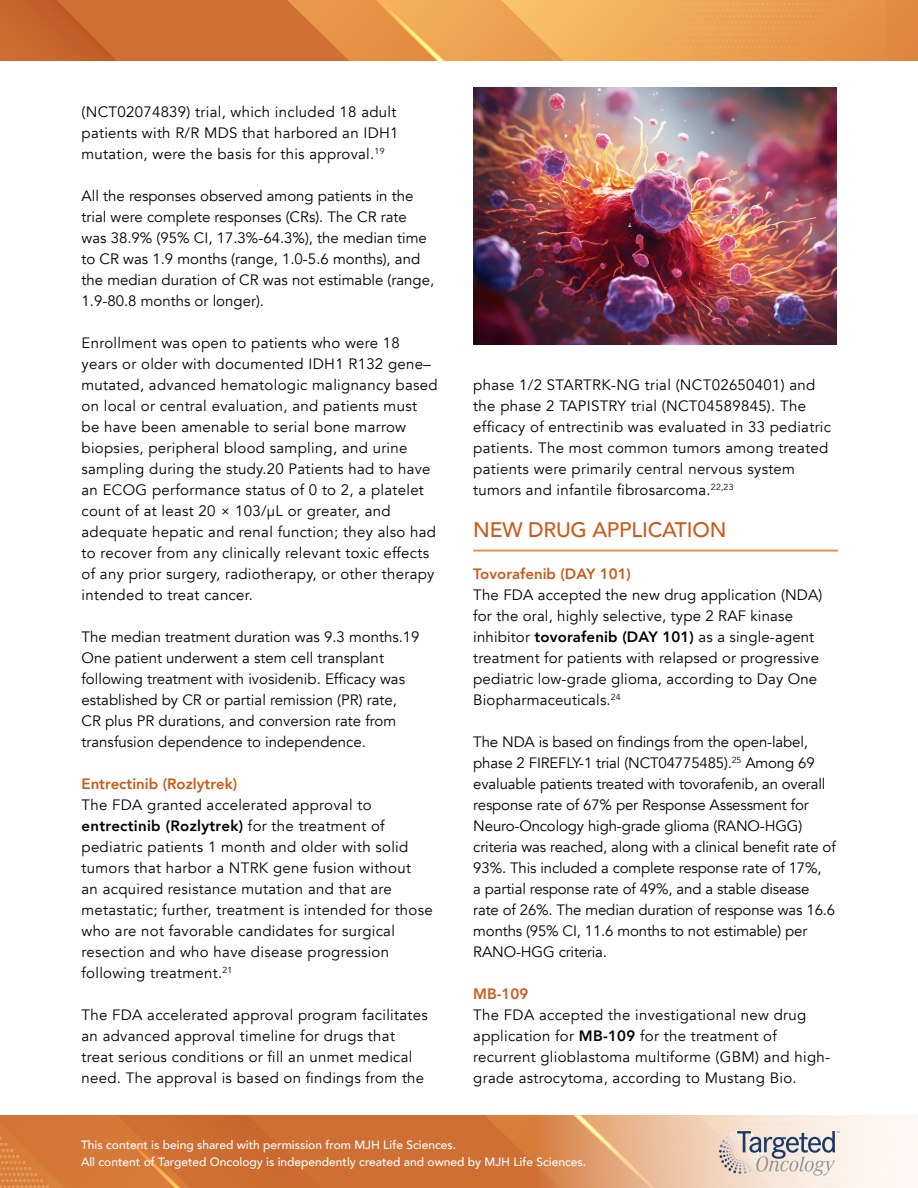
<style>
.page{position:relative;width:918px;height:1188px;background:#fff}
.page>*{position:absolute;margin:0;border:0;box-sizing:border-box;transform-origin:0 0}
.t1{font:500 21px "Avenir";letter-spacing:-.01em;color:#c85c1a}
.t2{font:15px/21px "Avenir";letter-spacing:.02em;color:#000}
.t3{font:15px/21px "Avenir";color:#000}
.t4{font:15px/21px "Avenir";letter-spacing:-.01em;color:#000}
.t5{font:800 15px "Avenir";color:#c85c1a}
.t6{font:500 12px/16.5px "Avenir";color:#fff}
.s1{font-weight:800}
</style>
<div class="page">
<img style="left:0;top:0;width:918px;height:61px">
<img style="left:0;top:1115px;width:531px;height:73px">
<svg style="left:531px;top:1115px;width:387px;height:73px"></svg>
<svg style="left:719px;top:1130px;width:120px;height:46px;background:#cec6c3"></svg>
<hr style="left:473px;top:550px;width:365px;height:2px;background:#e38d44">
<img style="left:474px;top:87px;width:363px;height:258px">
<p class="t2" style="left:82px;top:102px;width:319px">(NCT02074839) trial, which included 18 adult patients with R/R MDS that harbored an IDH1 mutation, were the basis for this approval.<sup>19</sup></p>
<p class="t3" style="left:82px;top:186px;width:354px">All the responses observed among patients in the trial were complete responses (CRs). The CR rate was 38.9% (95% CI, 17.3%-64.3%), the median time to CR was 1.9 months (range, 1.0-5.6 months), and the median duration of CR was not estimable (range, 1.9-80.8 months or longer).</p>
<p class="t2" style="left:82px;top:333px;width:358px">Enrollment was open to patients who were 18 years or older with documented IDH1 R132 gene– mutated, advanced hematologic malignancy based on local or central evaluation, and patients must be have been amenable to serial bone marrow biopsies, peripheral blood sampling, and urine sampling during the study.20 Patients had to have an ECOG performance status of 0 to 2, a platelet count of at least 20 × 103/µL or greater, and adequate hepatic and renal function; they also had to recover from any clinically relevant toxic effects of any prior surgery, radiotherapy, or other therapy intended to treat cancer.</p>
<p class="t3" style="left:82px;top:627px;width:340px">The median treatment duration was 9.3 months.19<br>One patient underwent a stem cell transplant following treatment with ivosidenib. Efficacy was established by CR or partial remission (PR) rate, CR plus PR durations, and conversion rate from transfusion dependence to independence.</p>
<p class="t5" style="left:82px;top:772px;width:157px">Entrectinib (Rozlytrek)</p>
<p class="t2" style="left:82px;top:795px;width:353px">The FDA granted accelerated approval to <span class="s1">entrectinib (Rozlytrek)</span> for the treatment of pediatric patients 1 month and older with solid tumors that harbor a NTRK gene fusion without<br>an acquired resistance mutation and that are metastatic; further, treatment is intended for those who are not favorable candidates for surgical resection and who have disease progression following treatment.<sup>21</sup></p>
<p class="t2" style="left:82px;top:1005px;width:348px">The FDA accelerated approval program facilitates an advanced approval timeline for drugs that treat serious conditions or fill an unmet medical need. The approval is based on findings from the</p>
<p class="t2" style="left:473px;top:375px;width:359px">phase 1/2 STARTRK-NG trial (NCT02650401) and the phase 2 TAPISTRY trial (NCT04589845). The efficacy of entrectinib was evaluated in 33 pediatric patients. The most common tumors among treated patients were primarily central nervous system tumors and infantile fibrosarcoma.<sup>22,23</sup></p>
<h1 class="t1" style="left:473px;top:512px;width:255px">NEW DRUG APPLICATION</h1>
<p class="t5" style="left:473px;top:562px;width:159px">Tovorafenib (DAY 101)</p>
<p class="t2" style="left:473px;top:585px;width:351px">The FDA accepted the new drug application (NDA) for the oral, highly selective, type 2 RAF kinase inhibitor <span class="s1">tovorafenib (DAY 101)</span> as a single-agent treatment for patients with relapsed or progressive pediatric low-grade glioma, according to Day One Biopharmaceuticals.<sup>24</sup></p>
<p class="t4" style="left:473px;top:732px;width:364px">The NDA is based on findings from the open-label, phase 2 FIREFLY-1 trial (NCT04775485).<sup>25</sup> Among 69 evaluable patients treated with tovorafenib, an overall response rate of 67% per Response Assessment for Neuro-Oncology high-grade glioma (RANO-HGG) criteria was reached, along with a clinical benefit rate of 93%. This included a complete response rate of 17%,<br>a partial response rate of 49%, and a stable disease rate of 26%. The median duration of response was 16.6 months (95% CI, 11.6 months to not estimable) per RANO-HGG criteria.</p>
<p class="t5" style="left:473px;top:982px;width:56px">MB-109</p>
<p class="t2" style="left:473px;top:1005px;width:358px">The FDA accepted the investigational new drug application for <span class="s1">MB-109</span> for the treatment of recurrent glioblastoma multiforme (GBM) and high&shy;grade astrocytoma, according to Mustang Bio.</p>
<p class="t6" style="left:81px;top:1136px;width:507px">This content is being shared with permission from MJH Life Sciences.<br>All content of Targeted Oncology is independently created and owned by MJH Life Sciences.</p>
</div>
